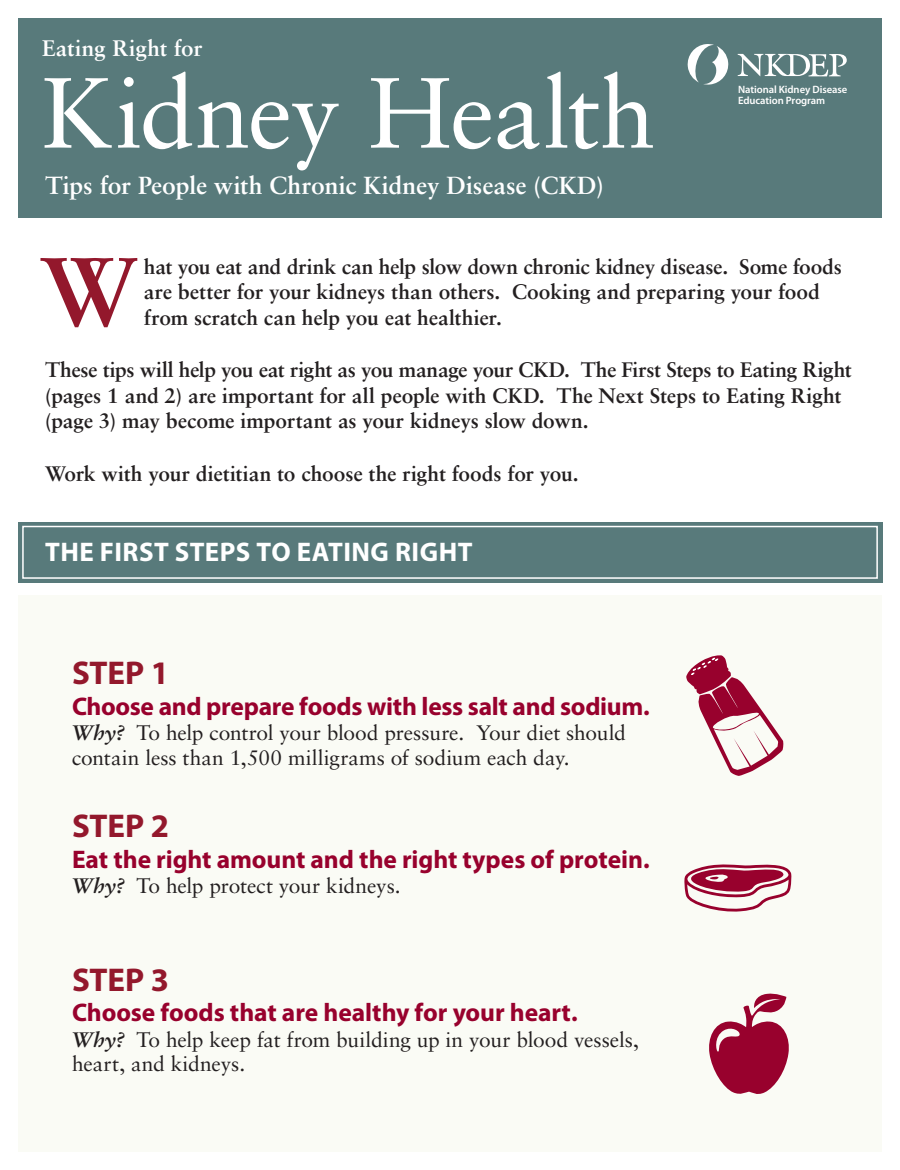
<style>
.page{position:relative;width:900px;height:1170px;background:#fff}
.page>*{position:absolute;margin:0;border:0;box-sizing:border-box;transform-origin:0 0}
.t1{font:99.75px "Sabon";letter-spacing:-.015em;color:#fff}
.t2{font:700 33px "Myriad Pro";letter-spacing:-.01em;color:#93182c}
.t3{font:700 27px "Myriad Pro";letter-spacing:.015em;color:#fff}
.t4{font:700 25.5px "Myriad Pro";letter-spacing:-.005em;color:#98012d}
.t5{font:700 24.75px "Sabon";color:#fff}
.t6{font:700 22.5px "Sabon";letter-spacing:.01em;color:#fff}
.t7{font:700 21px/25.5px "Sabon";letter-spacing:-.005em;color:#231f20}
.t8{font:21px/25.2px "Sabon";letter-spacing:-.01em;color:#231f20}
.t9{font:600 10.65px/11.2px "Myriad Pro";letter-spacing:-.01em;color:#fff}
.s1{font-weight:700;font-style:italic}
</style>
<div class="page">
<div style="left:18px;top:596px;width:864px;height:556px;background:#fafbf5"></div>
<div style="left:18px;top:18px;width:864px;height:199px;background:#587a7b"></div>
<svg style="left:688px;top:44px;width:41px;height:41px"></svg>
<svg style="left:738px;top:54px;width:109px;height:22px"></svg>
<svg style="left:41px;top:258px;width:96px;height:69px"></svg>
<div style="left:18px;top:522px;width:865px;height:60px;background:#587a7b"></div>
<div style="left:22px;top:526px;width:856px;height:53px;border:2px solid #fff"></div>
<svg style="left:686px;top:655px;width:98px;height:121px"></svg>
<svg style="left:684px;top:864px;width:107px;height:48px"></svg>
<svg style="left:709px;top:993px;width:80px;height:101px"></svg>
<h1 class="t6" style="left:42px;top:35px;width:162px">Eating Right for</h1>
<h1 class="t1" style="left:42px;top:54px;width:615px">Kidney Health</h1>
<h2 class="t5" style="left:45px;top:170px;width:560px">Tips for People with Chronic Kidney Disease (CKD)</h2>
<p class="t9" style="left:738px;top:84px;width:111px">National Kidney Disease<br>Education Program</p>
<p class="t7" style="left:144px;top:253px;width:699px">hat you eat and drink can help slow down chronic kidney disease. Some foods are better for your kidneys than others. Cooking and preparing your food from scratch can help you eat healthier.</p>
<p class="t7" style="left:45px;top:357px;width:808px">These tips will help you eat right as you manage your CKD. The First Steps to Eating Right (pages 1 and 2) are important for all people with CKD. The Next Steps to Eating Right (page 3) may become important as your kidneys slow down.</p>
<p class="t7" style="left:45px;top:460px;width:535px">Work with your dietitian to choose the right foods for you.</p>
<h2 class="t3" style="left:45px;top:534px;width:429px">THE FIRST STEPS TO EATING RIGHT</h2>
<h3 class="t2" style="left:72px;top:652px;width:99px">STEP 1</h3>
<h4 class="t4" style="left:72px;top:690px;width:579px">Choose and prepare foods with less salt and sodium.</h4>
<p class="t8" style="left:72px;top:720px;width:555px"><span class="s1">Why?</span> To help control your blood pressure. Your diet should contain less than 1,500 milligrams of sodium each day.</p>
<h3 class="t2" style="left:72px;top:805px;width:99px">STEP 2</h3>
<h4 class="t4" style="left:72px;top:843px;width:579px">Eat the right amount and the right types of protein.</h4>
<p class="t8" style="left:72px;top:873px;width:330px"><span class="s1">Why?</span> To help protect your kidneys.</p>
<h3 class="t2" style="left:72px;top:958px;width:99px">STEP 3</h3>
<h4 class="t4" style="left:72px;top:996px;width:507px">Choose foods that are healthy for your heart.</h4>
<p class="t8" style="left:72px;top:1027px;width:569px;line-height:24px"><span class="s1">Why?</span> To help keep fat from building up in your blood vessels, heart, and kidneys.</p>
</div>
